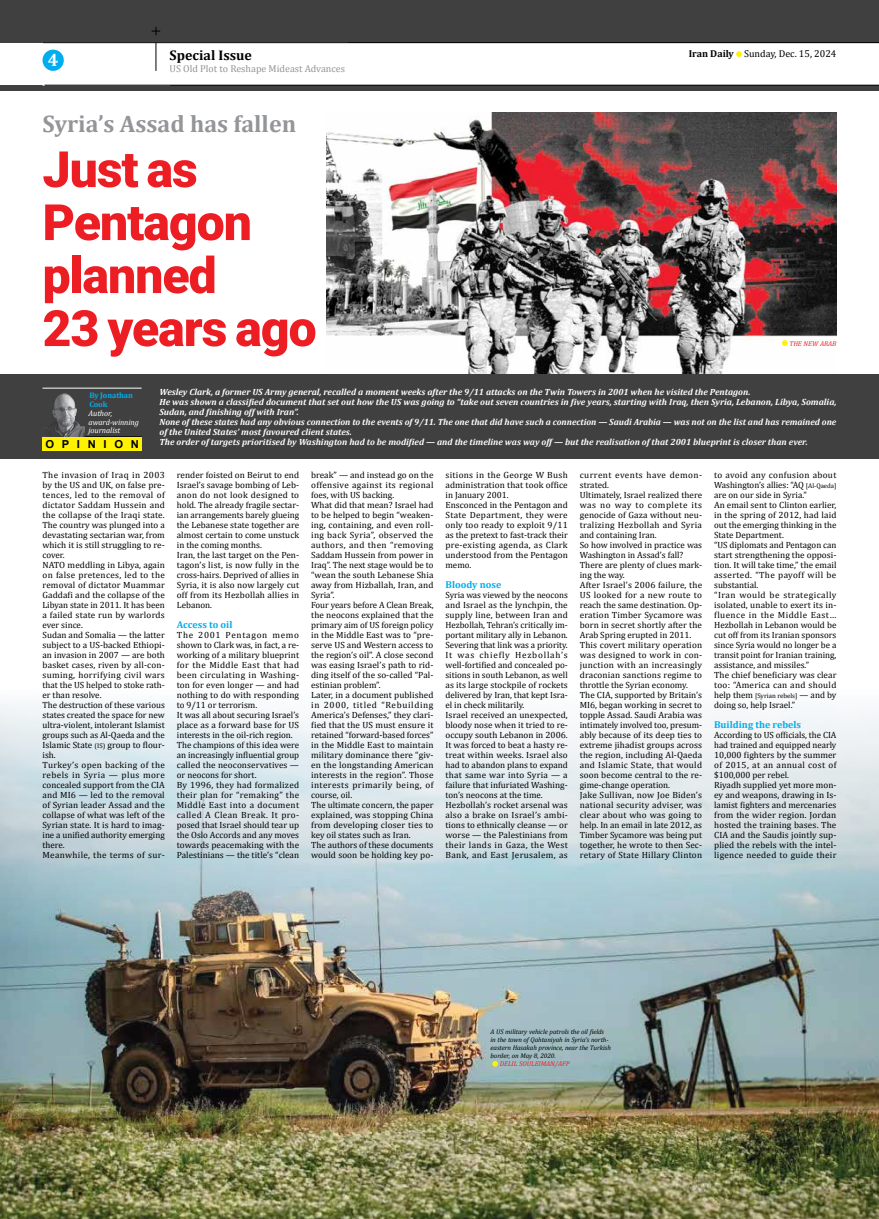
<style>
.page{position:relative;width:879px;height:1219px;background:#fff}
.page>*{position:absolute;margin:0;border:0;box-sizing:border-box;transform-origin:0 0}
.t1{font:900 50px/53px "Roboto";letter-spacing:-.02em;color:#ed1d24}
.t2{font:700 24px "Cambria";color:#939598}
.t3{font:700 18px "Cambria";color:#fff}
.t4{font:700 14px "Cambria";color:#000}
.t5{font:700 11px "Arial";letter-spacing:.685em;color:#000}
.t6{font:700 10px "Cambria";color:#00aeef}
.t7{font:10px "Cambria";color:#939598}
.t8{font:10px "Cambria";color:#000}
.t9{font:9px/10px "Cambria";color:#000}
.t10{font:italic 700 9px/10px "Cambria";color:#fff}
.t11{font:italic 8px/8.5px "Cambria";letter-spacing:-.01em;color:#fff}
.t12{font:700 8px/9.1px "Cambria";letter-spacing:-.01em;color:#00aeef}
.t13{font:italic 7px "Cambria";letter-spacing:-.01em;color:#ed1d24}
.t14{font:italic 6.8px/8px "Cambria";letter-spacing:-.01em;color:#000}
.s1{font-weight:700}
.s2{font-size:6.8px}
</style>
<div class="page">
<div style="left:0;top:1px;width:879px;height:42px;background:#404040"></div>
<div style="left:0;top:85px;width:879px;height:6px;background:#404040"></div>
<svg style="left:736px;top:51px;width:6px;height:6px"></svg>
<div style="left:43px;top:50px;width:21px;height:21px;background:#00aeef;border-radius:50%"></div>
<hr style="left:43px;top:85px;width:127px;height:1px;background:#fff">
<hr style="left:43px;top:42px;width:836px;height:1px;background:#000">
<hr style="left:45px;top:85px;width:834px;height:1px;background:#000">
<svg style="left:156px;top:43px;width:1px;height:28px"></svg>
<img style="left:0;top:702px;width:879px;height:517px">
<img style="left:326px;top:112px;width:510px;height:262px">
<svg style="left:782px;top:340px;width:5px;height:6px"></svg>
<svg style="left:492px;top:1061px;width:6px;height:6px"></svg>
<div style="left:0;top:374px;width:879px;height:85px;background:#404040"></div>
<hr style="left:43px;top:388px;width:99px;height:1px;background:#fff">
<img style="left:43px;top:393px;width:41px;height:44px">
<div style="left:43px;top:437px;width:99px;height:14px;background:#fff200"></div>
<svg style="left:152px;top:27px;width:8px;height:8px"></svg>
<h3 class="t3" style="left:48px;top:54px;width:12px">4</h3>
<h3 class="t4" style="left:170px;top:50px;width:84px">Special Issue</h3>
<p class="t7" style="left:170px;top:64px;width:177px">US Old Plot to Reshape Mideast Advances</p>
<h2 class="t2" style="left:43px;top:115px;width:255px">Syria’s Assad has fallen</h2>
<h1 class="t1" style="left:43px;top:147px;width:276px">Just as<br>Pentagon planned<br>23 years ago</h1>
<p class="t8" style="left:689px;top:50px;width:149px"><span class="s1">Iran Daily</span> Sunday, Dec. 15, 2024</p>
<p class="t13" style="left:789px;top:341px;width:49px">THE NEW ARAB</p>
<p class="t12" style="left:89px;top:392px;width:45px">By Jonathan<br>Cook</p>
<p class="t5" style="left:45px;top:437px;width:95px">OPINION</p>
<p class="t11" style="left:89px;top:410px;width:52px">Author, award-winning journalist</p>
<p class="t10" style="left:159px;top:388px;width:678px">Wesley Clark, a former US Army general, recalled a moment weeks after the 9/11 attacks on the Twin Towers in 2001 when he visited the Pentagon.<br>He was shown a classified document that set out how the US was going to “take out seven countries in five years, starting with Iraq, then Syria, Lebanon, Libya, Somalia, Sudan, and finishing off with Iran”.<br>None of these states had any obvious connection to the events of 9/11. The one that did have such a connection — Saudi Arabia — was not on the list and has remained one of the United States’ most favoured client states.<br>The order of targets prioritised by Washington had to be modified — and the timeline was way off — but the realisation of that 2001 blueprint is closer than ever.</p>
<p class="t9" style="left:43px;top:470px;width:124px">The invasion of Iraq in 2003 by the US and UK, on false pre&shy;tences, led to the removal of dictator Saddam Hussein and the collapse of the Iraqi state.<br>The country was plunged into a devastating sectarian war, from which it is still struggling to re&shy;cover.<br>NATO meddling in Libya, again on false pretences, led to the removal of dictator Muammar<br>Gaddafi and the collapse of the<br>Libyan state in 2011. It has been a failed state run by warlords ever since.<br>Sudan and Somalia — the latter subject to a US-backed Ethiopi&shy;an invasion in 2007 — are both basket cases, riven by all-con&shy;suming, horrifying civil wars that the US helped to stoke rath&shy;er than resolve.<br>The destruction of these various states created the space for new ultra-violent, intolerant Islamist groups such as Al-Qaeda and the<br>Islamic State <span class="s2">(IS)</span> group to flour&shy;ish.<br>Turkey’s open backing of the rebels in Syria — plus more concealed support from the CIA and MI6 — led to the removal of Syrian leader Assad and the collapse of what was left of the<br>Syrian state. It is hard to imag&shy;ine a unified authority emerging there.<br>Meanwhile, the terms of sur-</p>
<p class="t9" style="left:177px;top:470px;width:124px">render foisted on Beirut to end<br>Israel’s savage bombing of Leb&shy;anon do not look designed to hold. The already fragile sectar&shy;ian arrangements barely glueing the Lebanese state together are almost certain to come unstuck in the coming months.<br>Iran, the last target on the Pen&shy;tagon’s list, is now fully in the cross-hairs. Deprived of allies in<br>Syria, it is also now largely cut off from its Hezbollah allies in<br>Lebanon.</p>
<p class="t6" style="left:177px;top:621px;width:57px">Access to oil</p>
<p class="t9" style="left:177px;top:630px;width:124px">The 2001 Pentagon memo shown to Clark was, in fact, a re&shy;working of a military blueprint for the Middle East that had been circulating in Washing&shy;ton for even longer — and had nothing to do with responding to 9/11 or terrorism.<br>It was all about securing Israel’s place as a forward base for US interests in the oil-rich region.<br>The champions of this idea were an increasingly influential group called the neoconservatives — or neocons for short.<br>By 1996, they had formalized their plan for “remaking” the<br>Middle East into a document called A Clean Break. It pro&shy;posed that Israel should tear up the Oslo Accords and any moves towards peacemaking with the<br>Palestinians — the title’s “clean</p>
<p class="t9" style="left:311px;top:470px;width:124px">break” — and instead go on the offensive against its regional foes, with US backing.<br>What did that mean? Israel had to be helped to begin “weaken&shy;ing, containing, and even roll&shy;ing back Syria”, observed the authors, and then “removing<br>Saddam Hussein from power in<br>Iraq”. The next stage would be to “wean the south Lebanese Shia away from Hizballah, Iran, and<br>Syria”.<br>Four years before A Clean Break, the neocons explained that the primary aim of US foreign policy in the Middle East was to “pre&shy;serve US and Western access to the region’s oil”. A close second was easing Israel’s path to rid&shy;ding itself of the so-called “Pal&shy;estinian problem”.<br>Later, in a document published in 2000, titled “Rebuilding<br>America’s Defenses,” they clari&shy;fied that the US must ensure it retained “forward-based forces” in the Middle East to maintain military dominance there “giv&shy;en the longstanding American interests in the region”. Those interests primarily being, of course, oil.<br>The ultimate concern, the paper explained, was stopping China from developing closer ties to key oil states such as Iran.<br>The authors of these documents would soon be holding key po-</p>
<p class="t9" style="left:445px;top:470px;width:124px">sitions in the George W Bush administration that took office in January 2001.<br>Ensconced in the Pentagon and<br>State Department, they were only too ready to exploit 9/11 as the pretext to fast-track their pre-existing agenda, as Clark understood from the Pentagon memo.</p>
<p class="t6" style="left:445px;top:581px;width:57px">Bloody nose</p>
<p class="t9" style="left:445px;top:590px;width:124px">Syria was viewed by the neocons and Israel as the lynchpin, the supply line, between Iran and<br>Hezbollah, Tehran’s critically im&shy;portant military ally in Lebanon.<br>Severing that link was a priority.<br>It was chiefly Hezbollah’s well-fortified and concealed po&shy;sitions in south Lebanon, as well as its large stockpile of rockets delivered by Iran, that kept Isra&shy;el in check militarily.<br>Israel received an unexpected, bloody nose when it tried to re&shy;occupy south Lebanon in 2006.<br>It was forced to beat a hasty re&shy;treat within weeks. Israel also had to abandon plans to expand that same war into Syria — a failure that infuriated Washing&shy;ton’s neocons at the time.<br>Hezbollah’s rocket arsenal was also a brake on Israel’s ambi&shy;tions to ethnically cleanse — or worse — the Palestinians from their lands in Gaza, the West<br>Bank, and East Jerusalem, as</p>
<p class="t9" style="left:580px;top:470px;width:124px">current events have demon&shy;strated.<br>Ultimately, Israel realized there was no way to complete its genocide of Gaza without neu&shy;tralizing Hezbollah and Syria and containing Iran.<br>So how involved in practice was<br>Washington in Assad’s fall?<br>There are plenty of clues mark&shy;ing the way.<br>After Israel’s 2006 failure, the<br>US looked for a new route to reach the same destination. Op&shy;eration Timber Sycamore was born in secret shortly after the<br>Arab Spring erupted in 2011.<br>This covert military operation was designed to work in con&shy;junction with an increasingly draconian sanctions regime to throttle the Syrian economy.<br>The CIA, supported by Britain’s<br>MI6, began working in secret to topple Assad. Saudi Arabia was intimately involved too, presum&shy;ably because of its deep ties to extreme jihadist groups across the region, including Al-Qaeda and Islamic State, that would soon become central to the re&shy;gime-change operation.<br>Jake Sullivan, now Joe Biden’s national security adviser, was clear about who was going to help. In an email in late 2012, as<br>Timber Sycamore was being put together, he wrote to then Sec&shy;retary of State Hillary Clinton</p>
<p class="t9" style="left:714px;top:470px;width:124px">to avoid any confusion about<br>Washington’s allies: “AQ <span class="s2">[Al-Qaeda] </span>are on our side in Syria.”<br>An email sent to Clinton earlier, in the spring of 2012, had laid out the emerging thinking in the<br>State Department.<br>“US diplomats and Pentagon can start strengthening the opposi&shy;tion. It will take time,” the email asserted. “The payoff will be substantial.<br>“Iran would be strategically isolated, unable to exert its in&shy;fluence in the Middle East…<br>Hezbollah in Lebanon would be cut off from its Iranian sponsors since Syria would no longer be a transit point for Iranian training, assistance, and missiles.”<br>The chief beneficiary was clear too: “America can and should help them <span class="s2">[Syrian rebels]</span> — and by doing so, help Israel.”</p>
<p class="t6" style="left:714px;top:721px;width:89px">Building the rebels</p>
<p class="t9" style="left:714px;top:729px;width:124px">According to US officials, the CIA had trained and equipped nearly<br>10,000 fighters by the summer of 2015, at an annual cost of $100,000 per rebel.<br>Riyadh supplied yet more mon&shy;ey and weapons, drawing in Is&shy;lamist fighters and mercenaries from the wider region. Jordan hosted the training bases. The<br>CIA and the Saudis jointly sup&shy;plied the rebels with the intel&shy;ligence needed to guide their</p>
<p class="t14" style="left:490px;top:1028px;width:122px">A US military vehicle patrols the oil fields in the town of Qahtaniyah in Syria’s north&shy;eastern Hasakah province, near the Turkish border, on May 8, 2020.</p>
<p class="t13" style="left:500px;top:1059px;width:71px">DELIL SOULEIMAN/AFP</p>
</div>
